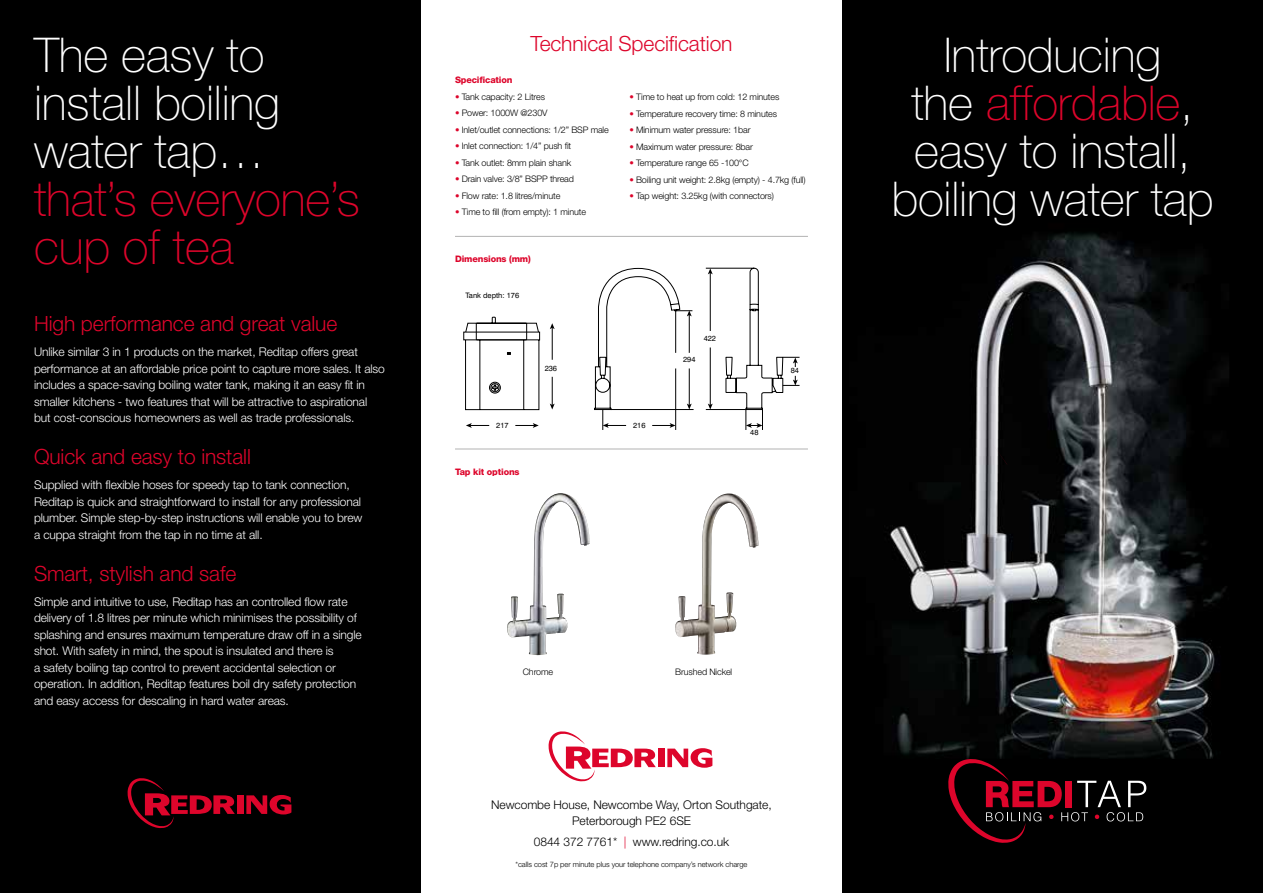
<style>
.page{position:relative;width:1263px;height:893px;background:#fff}
.page>*{position:absolute;margin:0;border:0;box-sizing:border-box;transform-origin:0 0}
.t1{font:100 48px/48px "Helvetica Neue LT";letter-spacing:-.005em;color:#fff;text-align:center}
.t2{font:100 48px/48px "Helvetica Neue LT";letter-spacing:-.005em;color:#dd052b}
.t3{font:300 21px "Helvetica Neue LT";letter-spacing:-.005em;color:#dd052b}
.t4{font:300 12px/16.5px "Helvetica Neue LT";letter-spacing:-.01em;color:#fff}
.t5{font:300 12px/16.5px "Helvetica Neue LT";letter-spacing:-.005em;color:#000;text-align:center}
.t6{font:300 9px "Helvetica Neue LT";letter-spacing:-.015em;color:#000}
.t7{font:800 9px "Helvetica Neue LT";letter-spacing:-.015em;color:#dd052b}
.t8{font:300 7.5px "Helvetica Neue LT";letter-spacing:-.005em;color:#000}
.t9{font:7.5px "Swiss 721 BT";color:#000}
.s1{color:#dd052b}
</style>
<div class="page">
<img style="left:842px;top:0;width:421px;height:893px">
<svg style="left:992px;top:443px;width:15px;height:22px"></svg>
<svg style="left:948px;top:759px;width:198px;height:84px;background:#270a0f"></svg>
<div style="left:0;top:0;width:421px;height:893px;background:#000"></div>
<div style="left:237px;top:795px;width:7px;height:19px;background:#dd052b"></div>
<svg style="left:128px;top:778px;width:107px;height:50px"></svg>
<svg style="left:246px;top:795px;width:45px;height:19px"></svg>
<div style="left:658px;top:749px;width:7px;height:18px;background:#dd052b"></div>
<svg style="left:549px;top:731px;width:107px;height:50px"></svg>
<svg style="left:667px;top:748px;width:45px;height:20px"></svg>
<svg style="left:463px;top:268px;width:296px;height:73px"></svg>
<hr style="left:710px;top:273px;width:1px;height:58px;background:#000">
<svg style="left:708px;top:268px;width:5px;height:6px"></svg>
<svg style="left:465px;top:310px;width:334px;height:120px"></svg>
<img style="left:507px;top:493px;width:83px;height:162px">
<img style="left:675px;top:493px;width:83px;height:162px">
<hr style="left:455px;top:236px;width:353px;height:1px;background:#b3b2b2">
<hr style="left:455px;top:449px;width:353px;height:1px;background:#b3b2b2">
<h1 class="t1" style="left:34px;top:31px;width:247px;text-align:left">The easy to install boiling water tap…</h1>
<h1 class="t2" style="left:34px;top:175px;width:328px">that’s everyone’s cup of tea</h1>
<h2 class="t3" style="left:34px;top:311px;width:305px">High performance and great value</h2>
<p class="t4" style="left:34px;top:343px;width:352px">Unlike similar 3 in 1 products on the market, Reditap offers great performance at an affordable price point to capture more sales. It also includes a space-saving boiling water tank, making it an easy fit in smaller kitchens - two features that will be attractive to aspirational but cost-conscious homeowners as well as trade professionals.</p>
<h2 class="t3" style="left:34px;top:444px;width:218px">Quick and easy to install</h2>
<p class="t4" style="left:34px;top:476px;width:330px">Supplied with flexible hoses for speedy tap to tank connection, Reditap is quick and straightforward to install for any professional plumber. Simple step-by-step instructions will enable you to brew a cuppa straight from the tap in no time at all.</p>
<h2 class="t3" style="left:34px;top:560px;width:204px">Smart, stylish and safe</h2>
<p class="t4" style="left:34px;top:593px;width:329px">Simple and intuitive to use, Reditap has an controlled flow rate delivery of 1.8 litres per minute which minimises the possibility of splashing and ensures maximum temperature draw off in a single shot. With safety in mind, the spout is insulated and there is<br>a safety boiling tap control to prevent accidental selection or operation. In addition, Reditap features boil dry safety protection and easy access for descaling in hard water areas.</p>
<h2 class="t3" style="left:530px;top:30px;width:204px">Technical Specification</h2>
<p class="t7" style="left:455px;top:75px;width:59px">Specification</p>
<p class="t6" style="left:455px;top:91px;width:91px"><span class="s1">•</span> Tank capacity: 2 Litres</p>
<p class="t6" style="left:455px;top:108px;width:94px"><span class="s1">•</span> Power: 1000W @230V</p>
<p class="t6" style="left:455px;top:124px;width:155px"><span class="s1">•</span> Inlet/outlet connections: 1/2” BSP male</p>
<p class="t6" style="left:455px;top:141px;width:118px"><span class="s1">•</span> Inlet connection: 1/4” push fit</p>
<p class="t6" style="left:455px;top:157px;width:118px"><span class="s1">•</span> Tank outlet: 8mm plain shank</p>
<p class="t6" style="left:455px;top:174px;width:120px"><span class="s1">•</span> Drain valve: 3/8” BSPP thread</p>
<p class="t6" style="left:455px;top:190px;width:107px"><span class="s1">•</span> Flow rate: 1.8 litres/minute</p>
<p class="t6" style="left:455px;top:207px;width:133px"><span class="s1">•</span> Time to fill (from empty): 1 minute</p>
<p class="t7" style="left:455px;top:253px;width:77px">Dimensions (mm)</p>
<p class="t9" style="left:465px;top:290px;width:55px">Tank depth: 176</p>
<p class="t9" style="left:496px;top:421px;width:14px">217</p>
<p class="t7" style="left:455px;top:466px;width:66px">Tap kit options</p>
<p class="t9" style="left:545px;top:364px;width:14px">236</p>
<p class="t6" style="left:629px;top:91px;width:151px"><span class="s1">•</span> Time to heat up from cold: 12 minutes</p>
<p class="t6" style="left:629px;top:108px;width:149px"><span class="s1">•</span> Temperature recovery time: 8 minutes</p>
<p class="t6" style="left:629px;top:124px;width:123px"><span class="s1">•</span> Minimum water pressure: 1bar</p>
<p class="t6" style="left:629px;top:141px;width:125px"><span class="s1">•</span> Maximum water pressure: 8bar</p>
<p class="t6" style="left:629px;top:157px;width:121px"><span class="s1">•</span> Temperature range 65 -100°C</p>
<p class="t6" style="left:629px;top:174px;width:178px"><span class="s1">•</span> Boiling unit weight: 2.8kg (empty) - 4.7kg (full)</p>
<p class="t6" style="left:629px;top:190px;width:146px"><span class="s1">•</span> Tap weight: 3.25kg (with connectors)</p>
<p class="t9" style="left:633px;top:421px;width:14px">216</p>
<p class="t9" style="left:683px;top:355px;width:14px">294</p>
<p class="t9" style="left:704px;top:334px;width:14px">422</p>
<p class="t9" style="left:750px;top:428px;width:10px">48</p>
<p class="t9" style="left:791px;top:366px;width:10px">84</p>
<p class="t6" style="left:523px;top:666px;width:32px">Chrome</p>
<p class="t6" style="left:675px;top:666px;width:58px">Brushed Nickel</p>
<p class="t5" style="left:491px;top:796px;width:282px">Newcombe House, Newcombe Way, Orton Southgate,<br>Peterborough PE2 6SE</p>
<p class="t5" style="left:534px;top:833px;width:197px">0844 372 7761* <span class="s1">|</span> www.redring.co.uk</p>
<p class="t8" style="left:515px;top:860px;width:234px">*calls cost 7p per minute plus your telephone company’s network charge</p>
<h1 class="t1" style="left:891px;top:31px;width:323px">Introducing<br>the <span class="s1">affordable</span>, easy to install, boiling water tap</h1>
</div>
